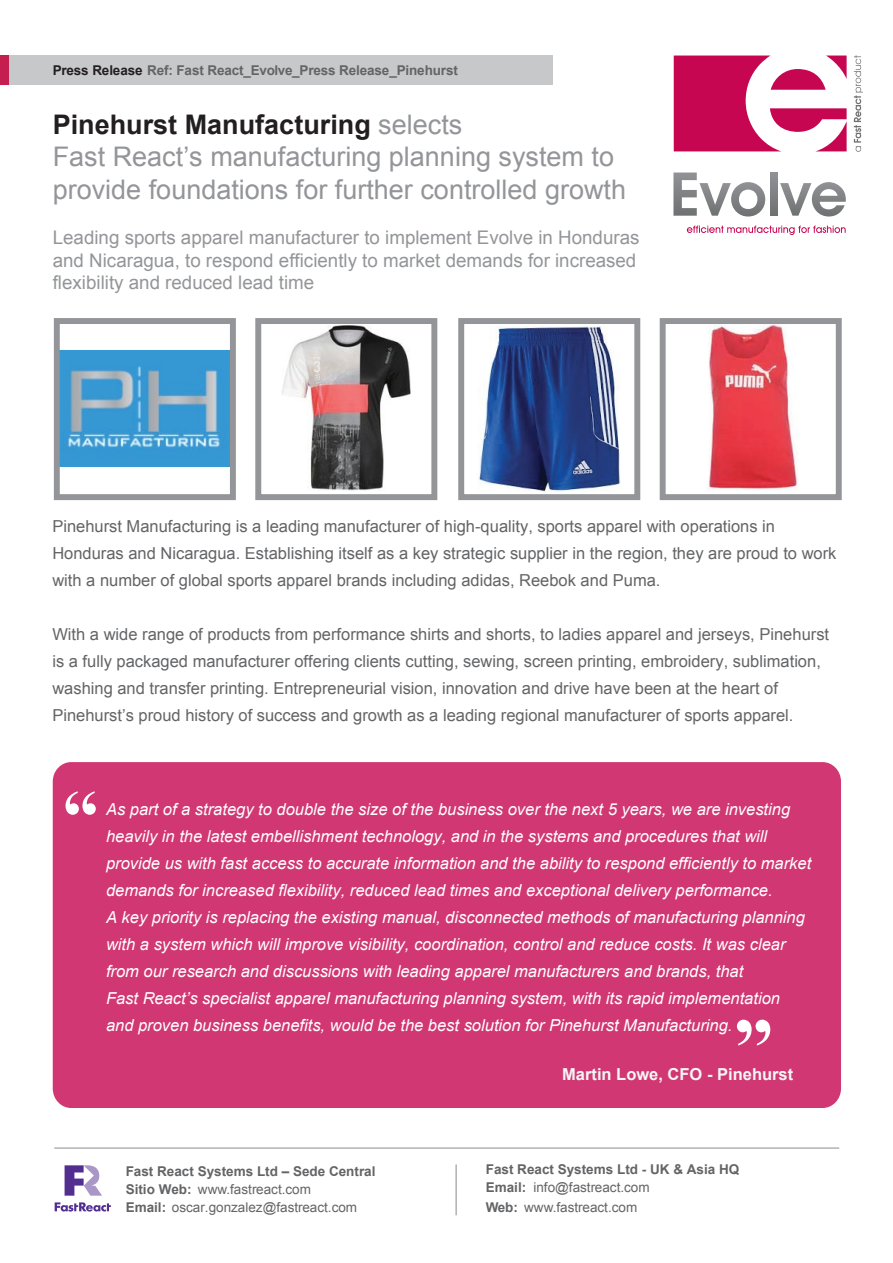
<style>
.page{position:relative;width:893px;height:1263px;background:#fff}
.page>*{position:absolute;margin:0;border:0;box-sizing:border-box;transform-origin:0 0}
.t1{font:700 79.5px "Times New Roman";color:#fff}
.t2{font:700 72px "Times New Roman";color:#fff}
.t3{font:27px/32.4px "Arial";color:#939598}
.t4{font:18.75px/22.5px "Arial";color:#939598}
.t5{font:italic 16.5px/27px "Arial";color:#fff}
.t6{font:16.5px/27px "Arial";color:#636466}
.t7{font:700 16.5px "Arial";color:#f5f5f5}
.t8{font:700 13.5px/18px "Arial";color:#636466}
.t9{font:13.5px "Arial";color:#636466}
.s1{color:#231f20}
.s2{font-weight:700;color:#231f20}
.s3{font-weight:400}
</style>
<div class="page">
<img style="left:708px;top:325px;width:90px;height:165px">
<img style="left:282px;top:325px;width:129px;height:166px">
<img style="left:61px;top:351px;width:168px;height:116px">
<div style="left:255px;top:318px;width:182px;height:182px;border:6px solid #939598"></div>
<div style="left:458px;top:318px;width:182px;height:182px;border:6px solid #939598"></div>
<div style="left:660px;top:318px;width:182px;height:182px;border:6px solid #939598"></div>
<div style="left:54px;top:318px;width:182px;height:182px;border:6px solid #939598"></div>
<div style="left:0;top:55px;width:552px;height:30px;background:#c7c8ca"></div>
<div style="left:0;top:55px;width:9px;height:30px;background:#c41f4e"></div>
<svg style="left:55px;top:1202px;width:56px;height:9px"></svg>
<svg style="left:65px;top:1165px;width:37px;height:31px"></svg>
<hr style="left:54px;top:1147px;width:785px;height:1px;background:#939598">
<hr style="left:456px;top:1164px;width:1px;height:51px;background:#919195">
<img style="left:673px;top:173px;width:24px;height:43px">
<img style="left:699px;top:182px;width:66px;height:34px">
<img style="left:780px;top:182px;width:66px;height:34px">
<svg style="left:674px;top:56px;width:173px;height:95px"></svg>
<svg style="left:854px;top:55px;width:9px;height:97px"></svg>
<svg style="left:687px;top:225px;width:159px;height:10px"></svg>
<div style="left:53px;top:762px;width:788px;height:346px;background:#d13773;border-radius:19px"></div>
<img style="left:478px;top:327px;width:142px;height:164px">
<p class="t8" style="left:53px;top:62px;width:407px"><span class="s1">Press Release</span> Ref: Fast React_Evolve_Press Release_Pinehurst</p>
<h3 class="t3" style="left:53px;top:109px;width:575px"><span class="s2">Pinehurst Manufacturing</span> selects<br>Fast React’s manufacturing planning system to provide foundations for further controlled growth</h3>
<p class="t4" style="left:53px;top:227px;width:588px">Leading sports apparel manufacturer to implement Evolve in Honduras and Nicaragua, to respond efficiently to market demands for increased flexibility and reduced lead time</p>
<p class="t6" style="left:52px;top:513px;width:786px">Pinehurst Manufacturing is a leading manufacturer of high-quality, sports apparel with operations in<br>Honduras and Nicaragua. Establishing itself as a key strategic supplier in the region, they are proud to work with a number of global sports apparel brands including adidas, Reebok and Puma.</p>
<p class="t6" style="left:52px;top:621px;width:778px">With a wide range of products from performance shirts and shorts, to ladies apparel and jerseys, Pinehurst is a fully packaged manufacturer offering clients cutting, sewing, screen printing, embroidery, sublimation, washing and transfer printing. Entrepreneurial vision, innovation and drive have been at the heart of Pinehurst’s proud history of success and growth as a leading regional manufacturer of sports apparel.</p>
<h2 class="t2" style="left:63px;top:766px;width:38px">“</h2>
<p class="t5" style="left:106px;top:796px;width:707px">As part of a strategy to double the size of the business over the next 5 years, we are investing heavily in the latest embellishment technology, and in the systems and procedures that will provide us with fast access to accurate information and the ability to respond efficiently to market demands for increased flexibility, reduced lead times and exceptional delivery performance.<br>A key priority is replacing the existing manual, disconnected methods of manufacturing planning with a system which will improve visibility, coordination, control and reduce costs. It was clear from our research and discussions with leading apparel manufacturers and brands, that<br>Fast React’s specialist apparel manufacturing planning system, with its rapid implementation and proven business benefits, would be the best solution for Pinehurst Manufacturing.</p>
<p class="t7" style="left:562px;top:1063px;width:233px">Martin Lowe, CFO - Pinehurst</p>
<h1 class="t1" style="left:734px;top:992px;width:41px">”</h1>
<p class="t8" style="left:126px;top:1162px;width:251px">Fast React Systems Ltd – Sede Central<br>Sitio Web:<br>Email: <span class="s3">oscar.gonzalez@fastreact.com</span></p>
<p class="t9" style="left:198px;top:1180px;width:115px">www.fastreact.com</p>
<p class="t8" style="left:486px;top:1161px;width:255px;line-height:18.6px">Fast React Systems Ltd - UK &amp; Asia HQ<br>Email: <span class="s3">info@fastreact.com<br></span>Web: <span class="s3">www.fastreact.com</span></p>
</div>
